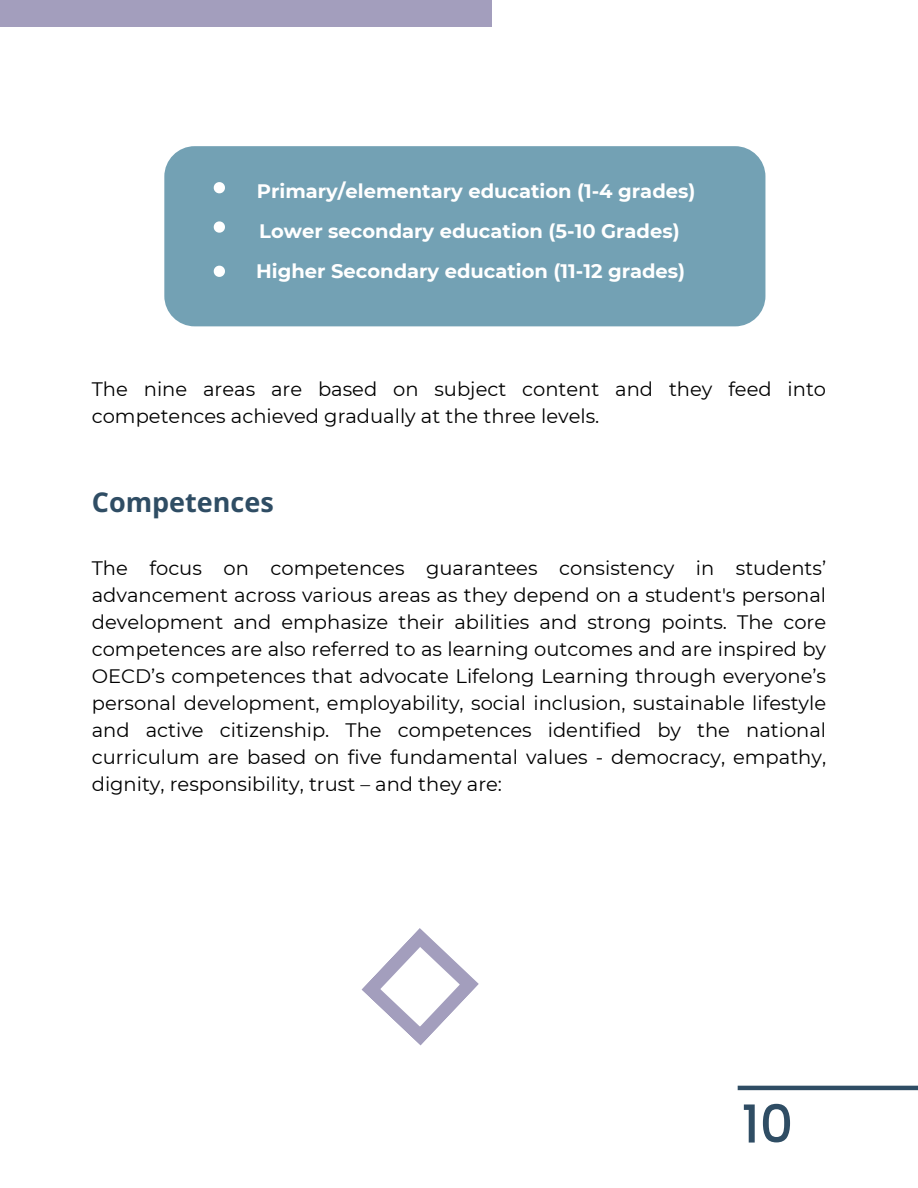
<style>
.page{position:relative;width:918px;height:1188px;background:#fff}
.page>*{position:absolute;margin:0;border:0;box-sizing:border-box;transform-origin:0 0}
.t1{font:500 52.2px "Poppins";color:#2f4d64}
.t2{font:700 27px "Open Sans";color:#2f4d64}
.t3{font:19.5px/27px "Montserrat";color:#000}
.t4{font:700 19.5px "Montserrat";color:#fff}
</style>
<div class="page">
<div style="left:164px;top:146px;width:601px;height:180px;background:#73a1b4;border-radius:30px"></div>
<hr style="left:738px;top:1086px;width:180px;height:4px;background:#2f4d64">
<svg style="left:214px;top:182px;width:11px;height:11px"></svg>
<svg style="left:214px;top:221px;width:11px;height:12px"></svg>
<svg style="left:214px;top:266px;width:11px;height:11px"></svg>
<svg style="left:361px;top:928px;width:118px;height:118px"></svg>
<div style="left:0;top:0;width:491px;height:26px;background:#a39ebd"></div>
<p class="t4" style="left:257px;top:179px;width:440px">Primary/elementary education (1-4 grades)</p>
<p class="t4" style="left:259px;top:219px;width:422px">Lower secondary education (5-10 Grades)</p>
<p class="t4" style="left:256px;top:259px;width:431px">Higher Secondary education (11-12 grades)</p>
<p class="t3" style="left:92px;top:376px;width:736px">The nine areas are based on subject content and they feed into competences achieved gradually at the three levels.</p>
<p class="t2" style="left:92px;top:483px;width:184px">Competences</p>
<p class="t3" style="left:92px;top:554px;width:736px;text-align:justify">The focus on competences guarantees consistency in students’ advancement across various areas as they depend on a student's personal development and emphasize their abilities and strong points. The core competences are also referred to as learning outcomes and are inspired by OECD’s competences that advocate Lifelong Learning through everyone’s personal development, employability, social inclusion, sustainable lifestyle and active citizenship. The competences identified by the national curriculum are based on five fundamental values - democracy, empathy, dignity, responsibility, trust – and they are:</p>
<p class="t1" style="left:742px;top:1088px;width:53px">10</p>
</div>
